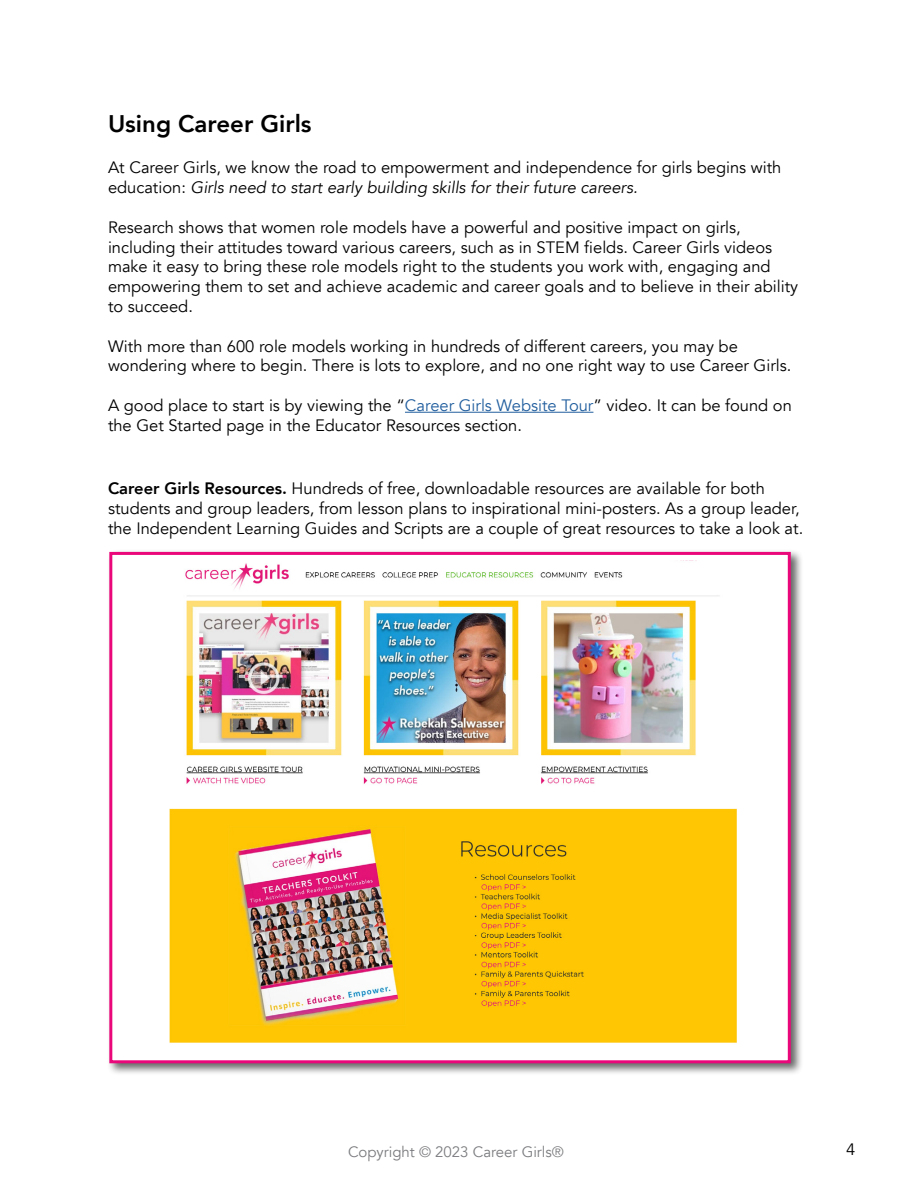
<style>
.page{position:relative;width:918px;height:1188px;background:#fff}
.page>*{position:absolute;margin:0;border:0;box-sizing:border-box;transform-origin:0 0}
.t1{font:800 24px "Avenir";color:#000}
.t2{font:16.5px/19.8px "Avenir";color:#000}
.t3{font:15px "Avenir";color:#7b7c7f}
.s1{font-style:italic}
.s2{color:#215e9e}
.s3{font-weight:800}
</style>
<div class="page">
<hr style="left:405px;top:412px;width:188px;height:1px;background:#215e9e">
<div style="left:106px;top:549px;width:697px;height:527px;background:#000;opacity:.6"></div>
<img style="left:113px;top:560px;width:674px;height:499px">
<div style="left:109px;top:552px;width:682px;height:511px;border:3px solid #ea077a"></div>
<p class="t1" style="left:108px;top:105px;width:205px">Using Career Girls</p>
<p class="t2" style="left:108px;top:158px;width:675px">At Career Girls, we know the road to empowerment and independence for girls begins with education: <span class="s1">Girls need to start early building skills for their future careers.</span></p>
<p class="t2" style="left:108px;top:218px;width:692px">Research shows that women role models have a powerful and positive impact on girls, including their attitudes toward various careers, such as in STEM fields. Career Girls videos make it easy to bring these role models right to the students you work with, engaging and empowering them to set and achieve academic and career goals and to believe in their ability to succeed.</p>
<p class="t2" style="left:108px;top:336px;width:685px">With more than 600 role models working in hundreds of different careers, you may be wondering where to begin. There is lots to explore, and no one right way to use Career Girls.</p>
<p class="t2" style="left:108px;top:396px;width:685px">A good place to start is by viewing the “<span class="s2">Career Girls Website Tour</span>” video. It can be found on the Get Started page in the Educator Resources section.</p>
<p class="t2" style="left:108px;top:479px;width:697px"><span class="s3">Career Girls Resources.</span> Hundreds of free, downloadable resources are available for both students and group leaders, from lesson plans to inspirational mini-posters. As a group leader, the Independent Learning Guides and Scripts are a couple of great resources to take a look at.</p>
<p class="t3" style="left:348px;top:1142px;width:217px">Copyright © 2023 Career Girls®</p>
<p class="t2" style="left:846px;top:1139px;width:11px">4</p>
</div>
